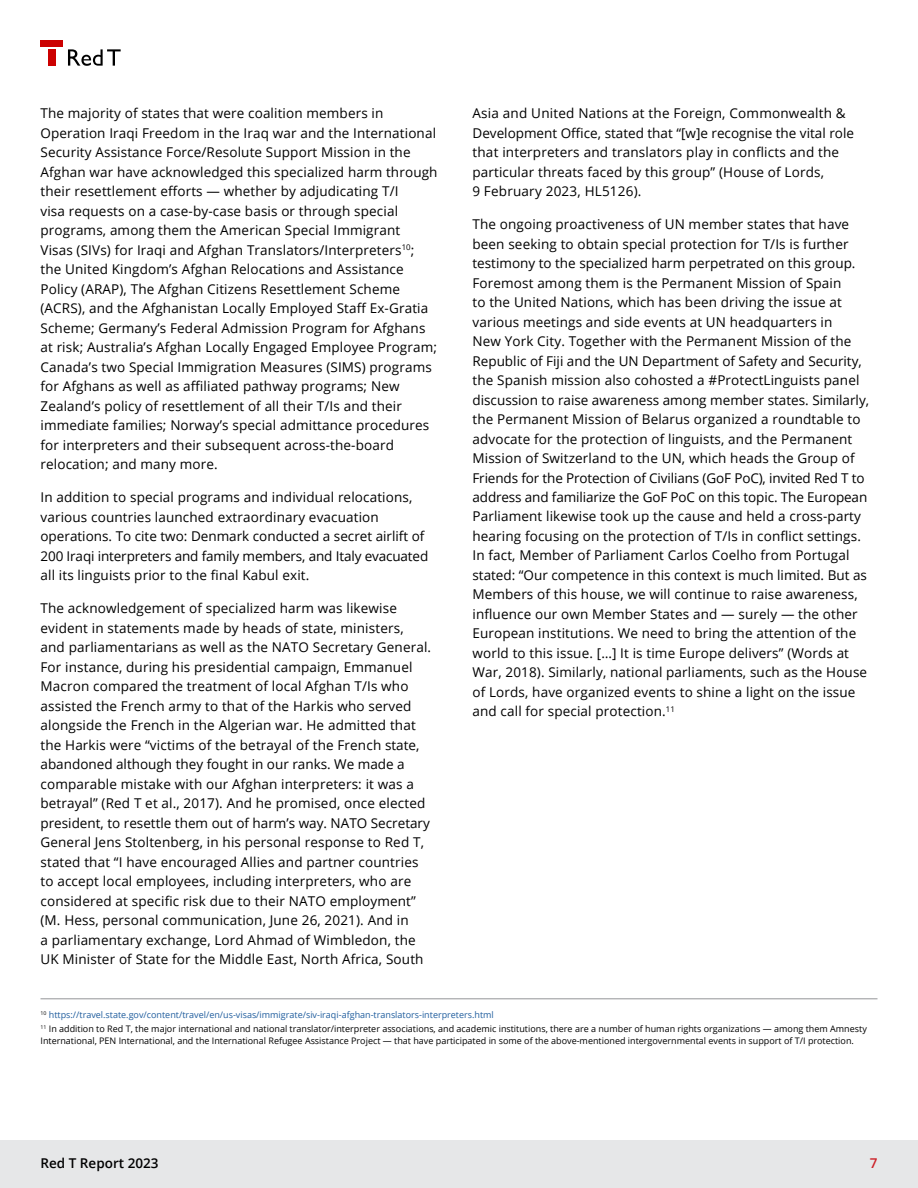
<style>
.page{position:relative;width:918px;height:1188px;background:#fff}
.page>*{position:absolute;margin:0;border:0;box-sizing:border-box;transform-origin:0 0}
.t1{font:13.5px/19.5px "Open Sans";letter-spacing:.01em;color:#000}
.t2{font:600 13.5px "Open Sans";color:#000}
.t3{font:600 13.5px "Open Sans";color:#cc2027}
.t4{font:9px/14.7px "Open Sans";color:#000}
.s1{color:#215e9e}
</style>
<div class="page">
<div style="left:0;top:1140px;width:918px;height:48px;background:#e6e7e8"></div>
<svg style="left:68px;top:49px;width:53px;height:17px"></svg>
<div style="left:40px;top:40px;width:23px;height:7px;background:#c00"></div>
<div style="left:48px;top:49px;width:8px;height:17px;background:#c00"></div>
<hr style="left:40px;top:999px;width:838px;height:1px;background:#939598">
<p class="t1" style="left:40px;top:103px;width:399px">The majority of states that were coalition members in Operation Iraqi Freedom in the Iraq war and the International Security Assistance Force/Resolute Support Mission in the Afghan war have acknowledged this specialized harm through their resettlement efforts — whether by adjudicating T/I<br>visa requests on a case-by-case basis or through special programs, among them the American Special Immigrant<br>Visas (SIVs) for Iraqi and Afghan Translators/Interpreters<sup>10</sup>; the United Kingdom’s Afghan Relocations and Assistance Policy (ARAP), The Afghan Citizens Resettlement Scheme (ACRS), and the Afghanistan Locally Employed Staff Ex-Gratia Scheme; Germany’s Federal Admission Program for Afghans at risk; Australia’s Afghan Locally Engaged Employee Program; Canada’s two Special Immigration Measures (SIMS) programs for Afghans as well as affiliated pathway programs; New Zealand’s policy of resettlement of all their T/Is and their immediate families; Norway’s special admittance procedures for interpreters and their subsequent across-the-board relocation; and many more.</p>
<p class="t1" style="left:41px;top:487px;width:389px">In addition to special programs and individual relocations, various countries launched extraordinary evacuation operations. To cite two: Denmark conducted a secret airlift of 200 Iraqi interpreters and family members, and Italy evacuated all its linguists prior to the final Kabul exit.</p>
<p class="t1" style="left:41px;top:598px;width:392px">The acknowledgement of specialized harm was likewise evident in statements made by heads of state, ministers, and parliamentarians as well as the NATO Secretary General.<br>For instance, during his presidential campaign, Emmanuel Macron compared the treatment of local Afghan T/Is who assisted the French army to that of the Harkis who served alongside the French in the Algerian war. He admitted that the Harkis were “victims of the betrayal of the French state, abandoned although they fought in our ranks. We made a comparable mistake with our Afghan interpreters: it was a betrayal” (Red T et al., 2017). And he promised, once elected president, to resettle them out of harm’s way. NATO Secretary General Jens Stoltenberg, in his personal response to Red T, stated that “I have encouraged Allies and partner countries to accept local employees, including interpreters, who are considered at specific risk due to their NATO employment” (M. Hess, personal communication, June 26, 2021). And in<br>a parliamentary exchange, Lord Ahmad of Wimbledon, the UK Minister of State for the Middle East, North Africa, South</p>
<p class="t1" style="left:473px;top:103px;width:383px">Asia and United Nations at the Foreign, Commonwealth &amp; Development Office, stated that “[w]e recognise the vital role that interpreters and translators play in conflicts and the particular threats faced by this group” (House of Lords,<br>9 February 2023, HL5126).</p>
<p class="t1" style="left:473px;top:214px;width:398px">The ongoing proactiveness of UN member states that have been seeking to obtain special protection for T/Is is further testimony to the specialized harm perpetrated on this group.<br>Foremost among them is the Permanent Mission of Spain<br>to the United Nations, which has been driving the issue at various meetings and side events at UN headquarters in<br>New York City. Together with the Permanent Mission of the Republic of Fiji and the UN Department of Safety and Security, the Spanish mission also cohosted a #ProtectLinguists panel discussion to raise awareness among member states. Similarly, the Permanent Mission of Belarus organized a roundtable to advocate for the protection of linguists, and the Permanent Mission of Switzerland to the UN, which heads the Group of Friends for the Protection of Civilians (GoF PoC), invited Red T to address and familiarize the GoF PoC on this topic. The European Parliament likewise took up the cause and held a cross-party hearing focusing on the protection of T/Is in conflict settings.<br>In fact, Member of Parliament Carlos Coelho from Portugal stated: “Our competence in this context is much limited. But as Members of this house, we will continue to raise awareness, influence our own Member States and — surely — the other European institutions. We need to bring the attention of the world to this issue. […] It is time Europe delivers” (Words at War, 2018). Similarly, national parliaments, such as the House of Lords, have organized events to shine a light on the issue and call for special protection.<sup>11</sup></p>
<p class="t4" style="left:40px;top:1007px;width:828px"><sup>10</sup> <span class="s1">https://travel.state.gov/content/travel/en/us-visas/immigrate/siv-iraqi-afghan-translators-interpreters.html<br></span><sup>11</sup> In addition to Red T, the major international and national translator/interpreter associations, and academic institutions, there are a number of human rights organizations — among them Amnesty</p>
<p class="t4" style="left:41px;top:1033px;width:815px">International, PEN International, and the International Refugee Assistance Project — that have participated in some of the above-mentioned intergovernmental events in support of T/I protection.</p>
<p class="t2" style="left:40px;top:1154px;width:120px">Red T Report 2023</p>
<p class="t3" style="left:870px;top:1154px;width:9px">7</p>
</div>
